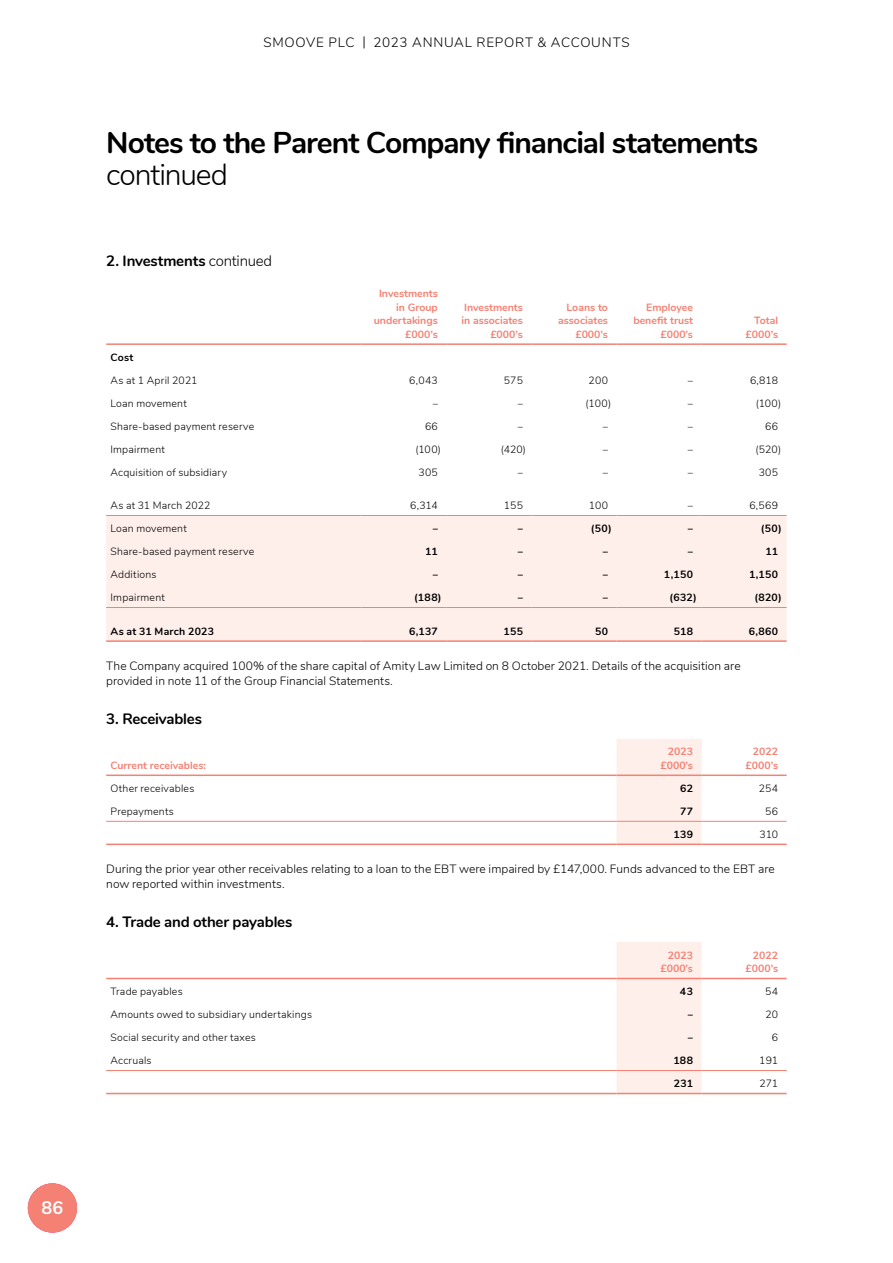
<style>
.page{position:relative;width:893px;height:1263px;background:#fff}
.page>*{position:absolute;margin:0;border:0;box-sizing:border-box;transform-origin:0 0}
.t1{font:700 30px "Nunito";letter-spacing:-.035em;color:#000}
.t2{font:300 30px "Nunito";letter-spacing:-.035em;color:#000}
.t3{font:700 18px "Nunito";color:#fff}
.t4{font:700 15px "Nunito";letter-spacing:-.01em;color:#000}
.t5{font:300 13.5px "Nunito";letter-spacing:.055em;color:#000}
.t6{font:300 12px/15px "Nunito";letter-spacing:.005em;color:#000}
.t7{font:300 10.5px "Nunito";letter-spacing:.015em;color:#000}
.t8{font:700 10.5px/13.5px "Nunito";color:#f48173;text-align:right}
.t9{font:700 10.5px "Nunito";letter-spacing:.025em;color:#000}
.s1{font-weight:300}
</style>
<div class="page">
<div style="left:106px;top:516px;width:681px;height:124px;background:#feefea"></div>
<hr style="left:106px;top:640px;width:255px;height:2px;background:#f48173">
<hr style="left:361px;top:640px;width:85px;height:2px;background:#f48173">
<hr style="left:446px;top:640px;width:85px;height:2px;background:#f48173">
<hr style="left:531px;top:640px;width:85px;height:2px;background:#f48173">
<hr style="left:616px;top:640px;width:85px;height:2px;background:#f48173">
<hr style="left:701px;top:640px;width:86px;height:2px;background:#f48173">
<hr style="left:106px;top:607px;width:255px;height:1px;background:#f48173">
<hr style="left:361px;top:607px;width:85px;height:1px;background:#f48173">
<hr style="left:446px;top:607px;width:85px;height:1px;background:#f48173">
<hr style="left:531px;top:607px;width:85px;height:1px;background:#f48173">
<hr style="left:616px;top:607px;width:85px;height:1px;background:#f48173">
<hr style="left:701px;top:607px;width:86px;height:1px;background:#f48173">
<hr style="left:106px;top:515px;width:255px;height:1px;background:#f48173">
<hr style="left:361px;top:515px;width:85px;height:1px;background:#f48173">
<hr style="left:446px;top:515px;width:85px;height:1px;background:#f48173">
<hr style="left:531px;top:515px;width:85px;height:1px;background:#f48173">
<hr style="left:616px;top:515px;width:85px;height:1px;background:#f48173">
<hr style="left:701px;top:515px;width:86px;height:1px;background:#f48173">
<hr style="left:106px;top:343px;width:255px;height:2px;background:#f48173">
<hr style="left:361px;top:343px;width:85px;height:2px;background:#f48173">
<hr style="left:446px;top:343px;width:85px;height:2px;background:#f48173">
<hr style="left:531px;top:343px;width:85px;height:2px;background:#f48173">
<hr style="left:616px;top:343px;width:85px;height:2px;background:#f48173">
<hr style="left:701px;top:343px;width:86px;height:2px;background:#f48173">
<div style="left:616px;top:739px;width:85px;height:104px;background:#feefea"></div>
<hr style="left:106px;top:843px;width:510px;height:2px;background:#f48173">
<hr style="left:616px;top:843px;width:85px;height:2px;background:#f48173">
<hr style="left:701px;top:843px;width:86px;height:2px;background:#f48173">
<hr style="left:106px;top:821px;width:510px;height:1px;background:#f48173">
<hr style="left:616px;top:821px;width:85px;height:1px;background:#f48173">
<hr style="left:701px;top:821px;width:86px;height:1px;background:#f48173">
<hr style="left:106px;top:774px;width:510px;height:2px;background:#f48173">
<hr style="left:616px;top:774px;width:85px;height:2px;background:#f48173">
<hr style="left:701px;top:774px;width:86px;height:2px;background:#f48173">
<div style="left:616px;top:942px;width:85px;height:151px;background:#feefea"></div>
<hr style="left:106px;top:1093px;width:510px;height:1px;background:#f48173">
<hr style="left:616px;top:1093px;width:85px;height:1px;background:#f48173">
<hr style="left:701px;top:1093px;width:86px;height:1px;background:#f48173">
<hr style="left:106px;top:1070px;width:510px;height:1px;background:#f48173">
<hr style="left:616px;top:1070px;width:85px;height:1px;background:#f48173">
<hr style="left:701px;top:1070px;width:86px;height:1px;background:#f48173">
<hr style="left:106px;top:978px;width:510px;height:1px;background:#f48173">
<hr style="left:616px;top:978px;width:85px;height:1px;background:#f48173">
<hr style="left:701px;top:978px;width:86px;height:1px;background:#f48173">
<div style="left:28px;top:1183px;width:49px;height:49px;background:#f48173;border-radius:50%"></div>
<p class="t5" style="left:263px;top:33px;width:368px">SMOOVE PLC | 2023 ANNUAL REPORT &amp; ACCOUNTS</p>
<h1 class="t1" style="left:106px;top:121px;width:654px">Notes to the Parent Company financial statements</h1>
<h1 class="t2" style="left:106px;top:152px;width:123px">continued</h1>
<h3 class="t4" style="left:106px;top:249px;width:168px">2. Investments <span class="s1">continued</span></h3>
<p class="t8" style="left:374px;top:286px;width:66px">Investments in Group undertakings £000’s</p>
<p class="t8" style="left:461px;top:300px;width:63px">Investments in associates £000’s</p>
<p class="t8" style="left:558px;top:300px;width:51px">Loans to associates £000’s</p>
<p class="t8" style="left:633px;top:300px;width:61px">Employee benefit trust £000’s</p>
<p class="t8" style="left:745px;top:313px;width:34px">Total £000’s</p>
<p class="t9" style="left:110px;top:349px;width:24px">Cost</p>
<p class="t7" style="left:110px;top:372px;width:89px">As at 1 April 2021</p>
<p class="t7" style="left:409px;top:372px;width:30px">6,043</p>
<p class="t7" style="left:504px;top:372px;width:21px">575</p>
<p class="t7" style="left:589px;top:372px;width:21px">200</p>
<p class="t7" style="left:688px;top:372px;width:7px">–</p>
<p class="t7" style="left:750px;top:372px;width:30px">6,818</p>
<p class="t7" style="left:110px;top:395px;width:78px">Loan movement</p>
<p class="t7" style="left:433px;top:395px;width:7px">–</p>
<p class="t7" style="left:518px;top:395px;width:7px">–</p>
<p class="t7" style="left:586px;top:395px;width:27px">(100)</p>
<p class="t7" style="left:688px;top:395px;width:7px">–</p>
<p class="t7" style="left:756px;top:395px;width:27px">(100)</p>
<p class="t7" style="left:110px;top:418px;width:145px">Share-based payment reserve</p>
<p class="t7" style="left:425px;top:418px;width:14px">66</p>
<p class="t7" style="left:518px;top:418px;width:7px">–</p>
<p class="t7" style="left:603px;top:418px;width:7px">–</p>
<p class="t7" style="left:688px;top:418px;width:7px">–</p>
<p class="t7" style="left:765px;top:418px;width:14px">66</p>
<p class="t7" style="left:110px;top:441px;width:56px">Impairment</p>
<p class="t7" style="left:415px;top:441px;width:27px">(100)</p>
<p class="t7" style="left:501px;top:441px;width:27px">(420)</p>
<p class="t7" style="left:603px;top:441px;width:7px">–</p>
<p class="t7" style="left:688px;top:441px;width:7px">–</p>
<p class="t7" style="left:755px;top:441px;width:27px">(520)</p>
<p class="t7" style="left:110px;top:464px;width:118px">Acquisition of subsidiary</p>
<p class="t7" style="left:418px;top:464px;width:21px">305</p>
<p class="t7" style="left:518px;top:464px;width:7px">–</p>
<p class="t7" style="left:603px;top:464px;width:7px">–</p>
<p class="t7" style="left:688px;top:464px;width:7px">–</p>
<p class="t7" style="left:759px;top:464px;width:21px">305</p>
<p class="t7" style="left:110px;top:498px;width:102px">As at 31 March 2022</p>
<p class="t7" style="left:410px;top:498px;width:29px">6,314</p>
<p class="t7" style="left:504px;top:498px;width:21px">155</p>
<p class="t7" style="left:589px;top:498px;width:21px">100</p>
<p class="t7" style="left:688px;top:498px;width:7px">–</p>
<p class="t7" style="left:749px;top:498px;width:30px">6,569</p>
<p class="t7" style="left:110px;top:521px;width:78px">Loan movement</p>
<p class="t9" style="left:433px;top:521px;width:7px">–</p>
<p class="t9" style="left:518px;top:521px;width:7px">–</p>
<p class="t9" style="left:591px;top:521px;width:22px">(50)</p>
<p class="t9" style="left:688px;top:521px;width:7px">–</p>
<p class="t9" style="left:761px;top:521px;width:22px">(50)</p>
<p class="t7" style="left:110px;top:544px;width:145px">Share-based payment reserve</p>
<p class="t9" style="left:425px;top:544px;width:14px">11</p>
<p class="t9" style="left:518px;top:544px;width:7px">–</p>
<p class="t9" style="left:603px;top:544px;width:7px">–</p>
<p class="t9" style="left:688px;top:544px;width:7px">–</p>
<p class="t9" style="left:765px;top:544px;width:14px">11</p>
<p class="t7" style="left:111px;top:567px;width:47px">Additions</p>
<p class="t9" style="left:433px;top:567px;width:7px">–</p>
<p class="t9" style="left:518px;top:567px;width:7px">–</p>
<p class="t9" style="left:603px;top:567px;width:7px">–</p>
<p class="t9" style="left:664px;top:567px;width:31px">1,150</p>
<p class="t9" style="left:749px;top:567px;width:31px">1,150</p>
<p class="t7" style="left:111px;top:590px;width:56px">Impairment</p>
<p class="t9" style="left:414px;top:590px;width:29px">(188)</p>
<p class="t9" style="left:518px;top:590px;width:7px">–</p>
<p class="t9" style="left:603px;top:590px;width:7px">–</p>
<p class="t9" style="left:670px;top:590px;width:29px">(632)</p>
<p class="t9" style="left:754px;top:590px;width:29px">(820)</p>
<p class="t9" style="left:110px;top:623px;width:105px">As at 31 March 2023</p>
<p class="t9" style="left:409px;top:623px;width:30px">6,137</p>
<p class="t9" style="left:504px;top:623px;width:21px">155</p>
<p class="t9" style="left:595px;top:623px;width:14px">50</p>
<p class="t9" style="left:674px;top:623px;width:21px">518</p>
<p class="t9" style="left:749px;top:623px;width:31px">6,860</p>
<p class="t6" style="left:106px;top:657px;width:636px">The Company acquired 100% of the share capital of Amity Law Limited on 8 October 2021. Details of the acquisition are provided in note 11 of the Group Financial Statements.</p>
<h3 class="t4" style="left:106px;top:708px;width:97px">3. Receivables</h3>
<p class="t8" style="left:110px;top:758px;width:97px">Current receivables:</p>
<p class="t8" style="left:660px;top:744px;width:34px">2023 £000’s</p>
<p class="t8" style="left:745px;top:744px;width:34px">2022 £000’s</p>
<p class="t7" style="left:110px;top:780px;width:85px">Other receivables</p>
<p class="t9" style="left:680px;top:780px;width:14px">62</p>
<p class="t7" style="left:759px;top:780px;width:21px">254</p>
<p class="t7" style="left:110px;top:803px;width:65px">Prepayments</p>
<p class="t9" style="left:680px;top:803px;width:14px">77</p>
<p class="t7" style="left:765px;top:803px;width:14px">56</p>
<p class="t9" style="left:673px;top:826px;width:21px">139</p>
<p class="t7" style="left:760px;top:827px;width:20px">310</p>
<p class="t6" style="left:106px;top:860px;width:670px">During the prior year other receivables relating to a loan to the EBT were impaired by £147,000. Funds advanced to the EBT are now reported within investments.</p>
<h3 class="t4" style="left:106px;top:911px;width:188px">4. Trade and other payables</h3>
<p class="t8" style="left:660px;top:947px;width:34px">2023 £000’s</p>
<p class="t8" style="left:745px;top:947px;width:34px">2022 £000’s</p>
<p class="t7" style="left:110px;top:984px;width:74px">Trade payables</p>
<p class="t9" style="left:680px;top:984px;width:15px">43</p>
<p class="t7" style="left:765px;top:984px;width:14px">54</p>
<p class="t7" style="left:110px;top:1007px;width:203px">Amounts owed to subsidiary undertakings</p>
<p class="t9" style="left:688px;top:1007px;width:7px">–</p>
<p class="t7" style="left:765px;top:1007px;width:14px">20</p>
<p class="t7" style="left:110px;top:1030px;width:147px">Social security and other taxes</p>
<p class="t9" style="left:688px;top:1030px;width:7px">–</p>
<p class="t7" style="left:772px;top:1030px;width:8px">6</p>
<p class="t7" style="left:110px;top:1053px;width:43px">Accruals</p>
<p class="t9" style="left:673px;top:1053px;width:21px">188</p>
<p class="t7" style="left:759px;top:1053px;width:20px">191</p>
<p class="t9" style="left:674px;top:1076px;width:21px">231</p>
<p class="t7" style="left:759px;top:1076px;width:20px">271</p>
<h2 class="t3" style="left:42px;top:1195px;width:23px">86</h2>
</div>
